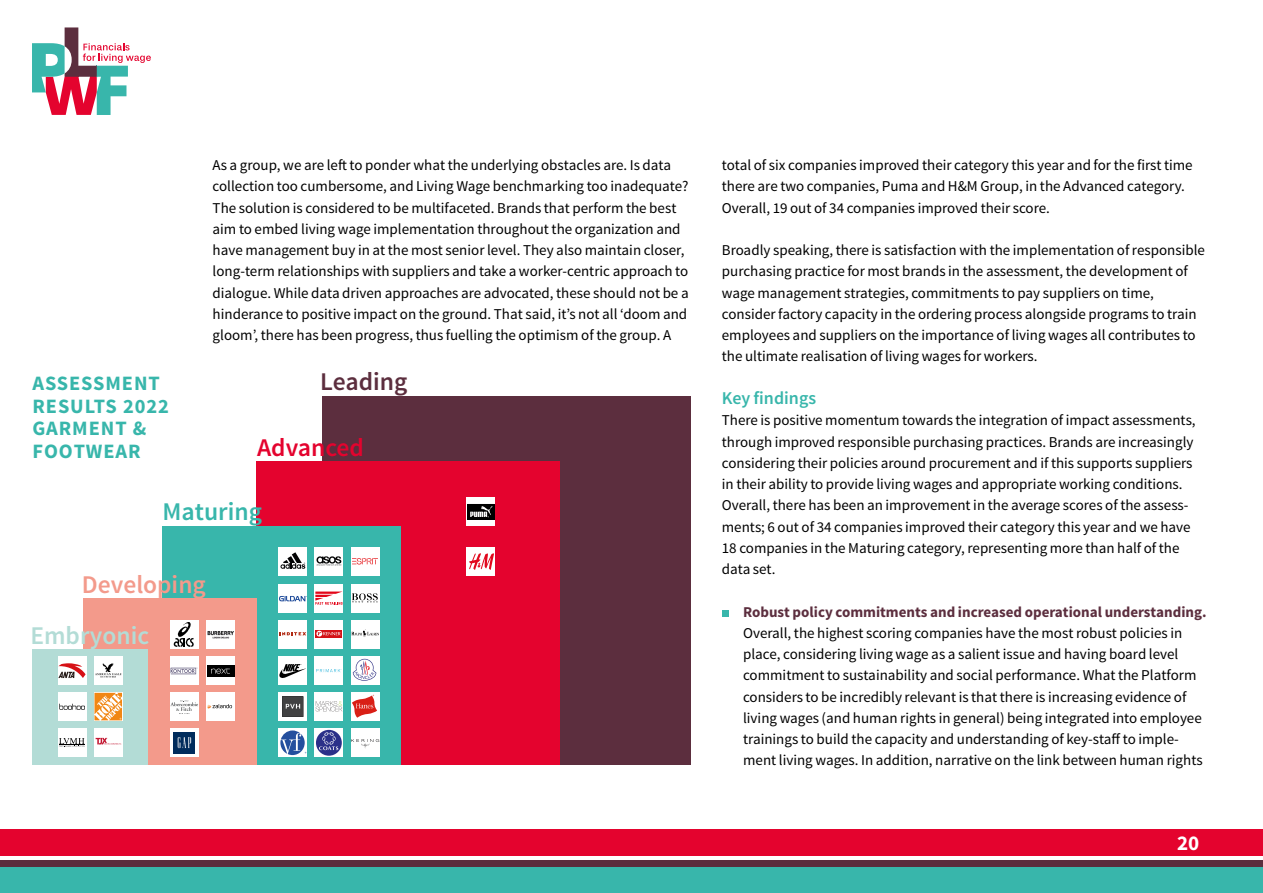
<style>
.page{position:relative;width:1263px;height:893px;background:#fff}
.page>*{position:absolute;margin:0;border:0;box-sizing:border-box;transform-origin:0 0}
.t1{font:600 25.5px "Source Sans Pro";color:#f39a8b}
.t2{font:600 25.5px "Source Sans Pro";color:#b3dcd6}
.t3{font:600 25.5px "Source Sans Pro";color:#38b6ab}
.t4{font:600 25.5px "Source Sans Pro";color:#e4032e}
.t5{font:600 25.5px "Source Sans Pro";color:#5c2e3e}
.t6{font:700 21px "Source Sans Pro";color:#fff}
.t7{font:700 20.4px/22.5px "Source Sans Pro";letter-spacing:.045em;color:#38b6ab}
._1e_tussenkop{font:600 18px "Source Sans Pro";color:#38b6ab}
.brood{font:15px/21.3px "Source Sans Pro";color:#000}
.opsomming{font:15px/21.3px "Source Sans Pro";color:#000}
.s1{font-weight:700;color:#5c2e3e}
</style>
<div class="page">
<div style="left:0;top:829px;width:1263px;height:27px;background:#e4032e"></div>
<div style="left:0;top:866px;width:1263px;height:27px;background:#38b6ab"></div>
<div style="left:0;top:860px;width:1263px;height:6px;background:#5b2e3e"></div>
<svg style="left:32px;top:27px;width:119px;height:88px"></svg>
<div style="left:722px;top:610px;width:6px;height:7px;background:#38b6ab"></div>
<div style="left:322px;top:396px;width:368px;height:368px;background:#5c2e3e"></div>
<div style="left:257px;top:461px;width:303px;height:303px;background:#e4032e"></div>
<div style="left:162px;top:526px;width:239px;height:238px;background:#38b6ab"></div>
<div style="left:83px;top:598px;width:174px;height:166px;background:#f39a8b"></div>
<div style="left:32px;top:649px;width:116px;height:115px;background:#b3dcd6"></div>
<div style="left:314px;top:692px;width:29px;height:29px;background:#fff"></div>
<svg style="left:316px;top:701px;width:26px;height:10px"></svg>
<div style="left:466px;top:547px;width:29px;height:29px;background:#fff"></div>
<svg style="left:469px;top:553px;width:25px;height:17px"></svg>
<div style="left:278px;top:656px;width:29px;height:29px;background:#fff"></div>
<svg style="left:279px;top:664px;width:27px;height:14px"></svg>
<div style="left:278px;top:620px;width:29px;height:29px;background:#fff"></div>
<svg style="left:279px;top:632px;width:27px;height:3px"></svg>
<div style="left:466px;top:497px;width:29px;height:29px;background:#fff"></div>
<svg style="left:467px;top:504px;width:27px;height:16px"></svg>
<div style="left:170px;top:728px;width:29px;height:29px;background:#fff"></div>
<svg style="left:173px;top:753px;width:22px;height:1px"></svg>
<div style="left:173px;top:732px;width:22px;height:21px;background:#002c5c"></div>
<svg style="left:178px;top:737px;width:13px;height:11px"></svg>
<div style="left:314px;top:620px;width:29px;height:29px;background:#fff"></div>
<div style="left:316px;top:630px;width:26px;height:7px;background:#d41217"></div>
<svg style="left:316px;top:631px;width:25px;height:5px"></svg>
<div style="left:170px;top:620px;width:29px;height:29px;background:#fff"></div>
<svg style="left:174px;top:622px;width:20px;height:25px"></svg>
<div style="left:278px;top:728px;width:29px;height:29px;background:#fff"></div>
<svg style="left:280px;top:730px;width:26px;height:25px"></svg>
<div style="left:314px;top:728px;width:29px;height:29px;background:#fff"></div>
<svg style="left:316px;top:730px;width:26px;height:26px"></svg>
<svg style="left:319px;top:732px;width:19px;height:18px"></svg>
<div style="left:58px;top:692px;width:29px;height:29px;background:#fff"></div>
<div style="left:58px;top:728px;width:29px;height:29px;background:#fff"></div>
<div style="left:314px;top:656px;width:29px;height:29px;background:#fff"></div>
<div style="left:58px;top:656px;width:29px;height:29px;background:#fff"></div>
<div style="left:94px;top:656px;width:29px;height:29px;background:#fff"></div>
<div style="left:278px;top:692px;width:29px;height:29px;background:#fff"></div>
<svg style="left:283px;top:696px;width:20px;height:21px"></svg>
<svg style="left:95px;top:663px;width:26px;height:15px"></svg>
<div style="left:170px;top:656px;width:29px;height:29px;background:#fff"></div>
<img style="left:171px;top:668px;width:27px;height:6px">
<div style="left:351px;top:584px;width:28px;height:29px;background:#fff"></div>
<div style="left:314px;top:584px;width:29px;height:29px;background:#fff"></div>
<div style="left:351px;top:692px;width:28px;height:29px;background:#fff"></div>
<div style="left:351px;top:547px;width:28px;height:29px;background:#fff"></div>
<div style="left:278px;top:584px;width:29px;height:29px;background:#fff"></div>
<div style="left:314px;top:547px;width:29px;height:29px;background:#fff"></div>
<div style="left:278px;top:547px;width:29px;height:29px;background:#fff"></div>
<svg style="left:352px;top:593px;width:26px;height:9px"></svg>
<div style="left:351px;top:728px;width:28px;height:29px;background:#fff"></div>
<svg style="left:351px;top:739px;width:28px;height:9px"></svg>
<div style="left:206px;top:656px;width:29px;height:29px;background:#fff"></div>
<div style="left:207px;top:665px;width:27px;height:12px;background:#000"></div>
<svg style="left:211px;top:668px;width:19px;height:6px"></svg>
<div style="left:351px;top:620px;width:28px;height:29px;background:#fff"></div>
<svg style="left:352px;top:629px;width:27px;height:8px"></svg>
<div style="left:206px;top:620px;width:29px;height:29px;background:#fff"></div>
<img style="left:207px;top:631px;width:27px;height:8px">
<svg style="left:316px;top:669px;width:26px;height:3px"></svg>
<svg style="left:59px;top:704px;width:26px;height:6px"></svg>
<svg style="left:94px;top:692px;width:29px;height:29px"></svg>
<svg style="left:94px;top:693px;width:28px;height:27px"></svg>
<svg style="left:59px;top:738px;width:26px;height:9px"></svg>
<div style="left:206px;top:692px;width:29px;height:29px;background:#fff"></div>
<div style="left:170px;top:692px;width:29px;height:29px;background:#fff"></div>
<svg style="left:207px;top:704px;width:25px;height:4px"></svg>
<div style="left:351px;top:656px;width:28px;height:29px;background:#fff"></div>
<svg style="left:352px;top:658px;width:25px;height:23px"></svg>
<svg style="left:315px;top:592px;width:28px;height:13px"></svg>
<svg style="left:352px;top:695px;width:25px;height:23px"></svg>
<svg style="left:279px;top:596px;width:28px;height:5px"></svg>
<svg style="left:352px;top:558px;width:26px;height:6px"></svg>
<svg style="left:316px;top:556px;width:25px;height:10px"></svg>
<svg style="left:280px;top:552px;width:25px;height:17px"></svg>
<div style="left:94px;top:728px;width:29px;height:29px;background:#fff"></div>
<svg style="left:96px;top:738px;width:26px;height:7px"></svg>
<svg style="left:58px;top:663px;width:28px;height:15px"></svg>
<svg style="left:170px;top:700px;width:28px;height:14px"></svg>
<p class="brood" style="left:213px;top:155px;width:478px">As a group, we are left to ponder what the underlying obstacles are. Is data collection too cumbersome, and Living Wage benchmarking too inadequate?<br>The solution is considered to be multifaceted. Brands that perform the best aim to embed living wage implementation throughout the organization and have management buy in at the most senior level. They also maintain closer, long-term relationships with suppliers and take a worker-centric approach to dialogue. While data driven approaches are advocated, these should not be a hinderance to positive impact on the ground. That said, it’s not all ‘doom and gloom’, there has been progress, thus fuelling the optimism of the group. A</p>
<p class="brood" style="left:722px;top:155px;width:472px">total of six companies improved their category this year and for the first time there are two companies, Puma and H&amp;M Group, in the Advanced category.<br>Overall, 19 out of 34 companies improved their score.</p>
<p class="brood" style="left:722px;top:240px;width:485px">Broadly speaking, there is satisfaction with the implementation of responsible purchasing practice for most brands in the assessment, the development of wage management strategies, commitments to pay suppliers on time, consider factory capacity in the ordering process alongside programs to train employees and suppliers on the importance of living wages all contributes to the ultimate realisation of living wages for workers.</p>
<p class="_1e_tussenkop" style="left:722px;top:387px;width:96px">Key findings</p>
<p class="brood" style="left:722px;top:410px;width:475px">There is positive momentum towards the integration of impact assessments, through improved responsible purchasing practices. Brands are increasingly considering their policies around procurement and if this supports suppliers in their ability to provide living wages and appropriate working conditions.<br>Overall, there has been an improvement in the average scores of the assess&shy;ments; 6 out of 34 companies improved their category this year and we have 18 companies in the Maturing category, representing more than half of the data set.</p>
<p class="opsomming" style="left:743px;top:601px;width:465px"><span class="s1">Robust policy commitments and increased operational understanding.<br></span>Overall, the highest scoring companies have the most robust policies in place, considering living wage as a salient issue and having board level commitment to sustainability and social performance. What the Platform considers to be incredibly relevant is that there is increasing evidence of living wages (and human rights in general) being integrated into employee trainings to build the capacity and understanding of key-staff to imple&shy;ment living wages. In addition, narrative on the link between human rights</p>
<p class="t5" style="left:320px;top:366px;width:89px">Leading</p>
<p class="t7" style="left:32px;top:373px;width:138px">ASSESSMENT<br>RESULTS 2022<br>GARMENT &amp;<br>FOOTWEAR</p>
<p class="t4" style="left:257px;top:432px;width:108px">Advanced</p>
<p class="t3" style="left:162px;top:496px;width:101px">Maturing</p>
<p class="t1" style="left:82px;top:569px;width:126px">Developing</p>
<p class="t2" style="left:30px;top:619px;width:120px">Embryonic</p>
<h2 class="t6" style="left:1177px;top:830px;width:24px">20</h2>
</div>
